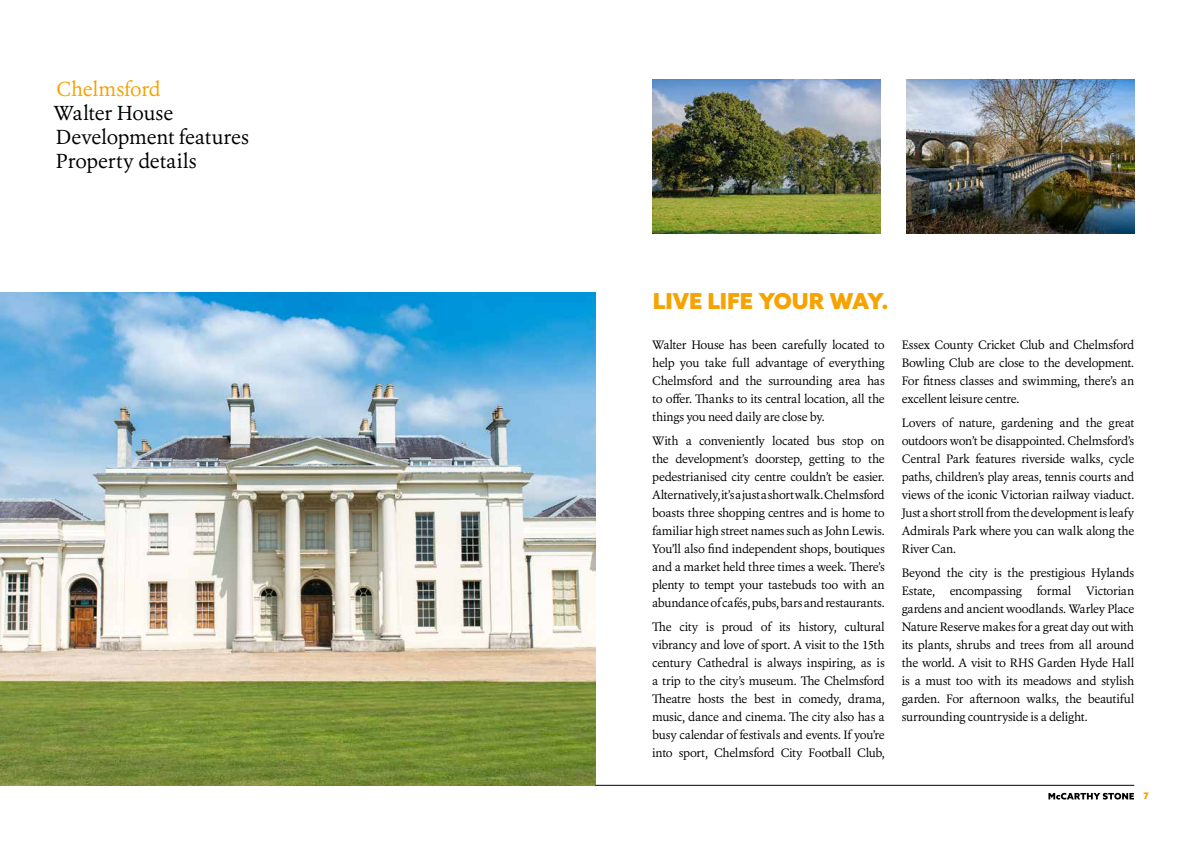
<style>
.page{position:relative;width:1191px;height:842px;background:#fff}
.page>*{position:absolute;margin:0;border:0;box-sizing:border-box;transform-origin:0 0}
.t1{font:900 22px "Azo Sans Mc S";letter-spacing:-.015em;color:#f6a200}
.t2{font:20px/24px "Erato";letter-spacing:-.01em;color:#000}
.t3{font:20px "Erato";letter-spacing:-.01em;color:#f6a200}
.t4{font:12px/18px "Erato";letter-spacing:-.02em;color:#000;text-align:justify}
.t5{font:900 9px "Azo Sans Mc S";color:#f6a200}
</style>
<div class="page">
<img style="left:0;top:292px;width:595px;height:493px">
<img style="left:652px;top:79px;width:228px;height:155px">
<img style="left:906px;top:79px;width:228px;height:155px">
<hr style="left:595px;top:785px;width:539px;height:1px;background:#000">
<svg style="left:1048px;top:793px;width:86px;height:6px"></svg>
<h2 class="t3" style="left:56px;top:76px;width:106px">Chelmsford</h2>
<h2 class="t2" style="left:53px;top:101px;width:197px">Walter House<br>Development features<br>Property details</h2>
<h1 class="t1" style="left:653px;top:288px;width:237px">LIVE LIFE YOUR WAY.</h1>
<p class="t4" style="left:652px;top:336px;width:234px">Walter House has been carefully located to help you take full advantage of everything Chelmsford and the surrounding area has to offer. Thanks to its central location, all the things you need daily are close by.</p>
<p class="t4" style="left:652px;top:432px;width:234px">With a conveniently located bus stop on the development’s doorstep, getting to the pedestrianised city centre couldn’t be easier.<br>Alternatively, it’s a just a short walk. Chelmsford boasts three shopping centres and is home to familiar high street names such as John Lewis.<br>You’ll also find independent shops, boutiques and a market held three times a week. There’s plenty to tempt your tastebuds too with an abundance of cafés, pubs, bars and restaurants.</p>
<p class="t4" style="left:652px;top:617px;width:234px">The city is proud of its history, cultural vibrancy and love of sport. A visit to the 15th century Cathedral is always inspiring, as is a trip to the city’s museum. The Chelmsford Theatre hosts the best in comedy, drama, music, dance and cinema. The city also has a busy calendar of festivals and events. If you’re into sport, Chelmsford City Football Club,</p>
<p class="t4" style="left:901px;top:336px;width:234px">Essex County Cricket Club and Chelmsford Bowling Club are close to the development.<br>For fitness classes and swimming, there’s an excellent leisure centre.</p>
<p class="t4" style="left:901px;top:414px;width:234px">Lovers of nature, gardening and the great outdoors won’t be disappointed. Chelmsford’s Central Park features riverside walks, cycle paths, children’s play areas, tennis courts and views of the iconic Victorian railway viaduct.<br>Just a short stroll from the development is leafy Admirals Park where you can walk along the River Can.</p>
<p class="t4" style="left:901px;top:563px;width:234px">Beyond the city is the prestigious Hylands Estate, encompassing formal Victorian gardens and ancient woodlands. Warley Place Nature Reserve makes for a great day out with its plants, shrubs and trees from all around the world. A visit to RHS Garden Hyde Hall is a must too with its meadows and stylish garden. For afternoon walks, the beautiful surrounding countryside is a delight.</p>
<p class="t5" style="left:1143px;top:791px;width:7px">7</p>
</div>
